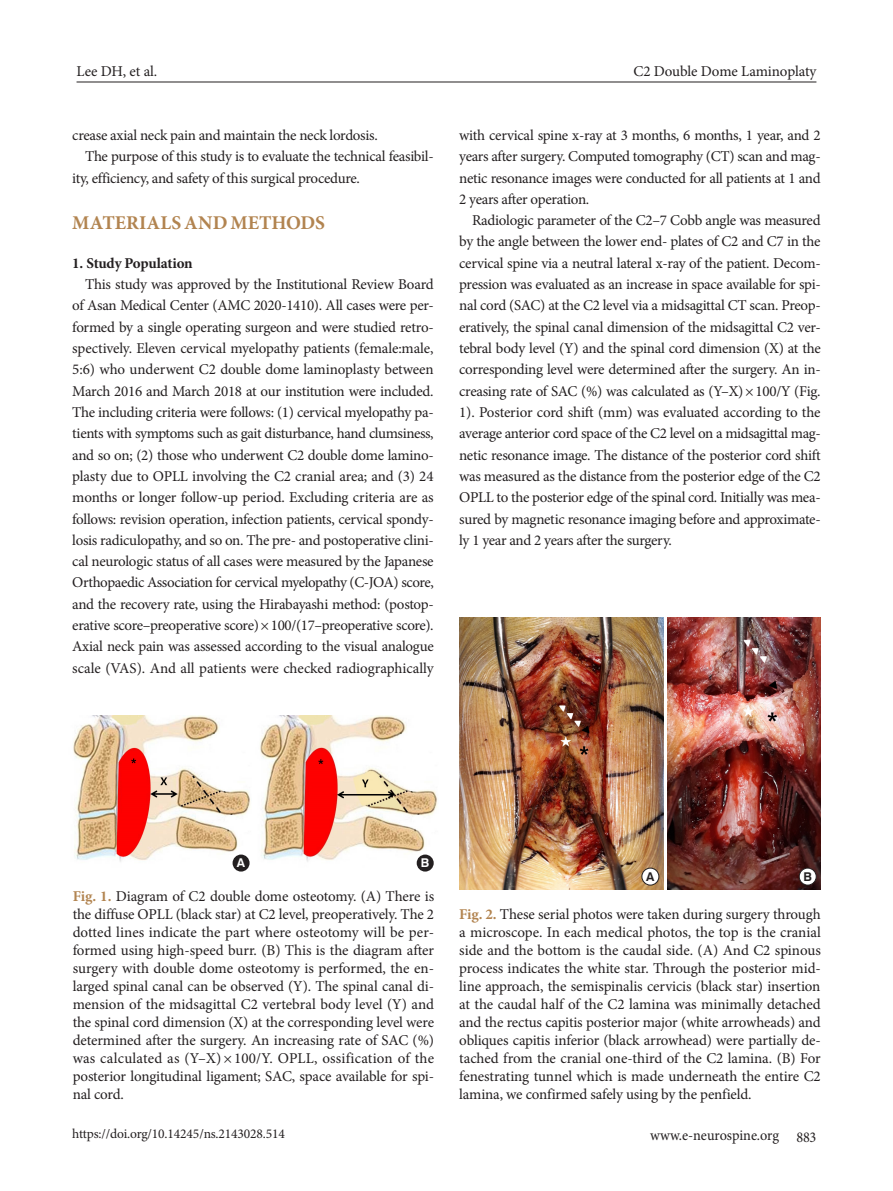
<style>
.page{position:relative;width:893px;height:1191px;background:#fff}
.page>*{position:absolute;margin:0;border:0;box-sizing:border-box;transform-origin:0 0}
.대제목{font:700 19.5px "Minion Pro";color:#b28450}
.본문{font:15px/21.3px "Minion Pro";letter-spacing:-.02em;color:#231f20;text-align:justify}
.표그림캡션{font:15px/18px "Minion Pro";letter-spacing:-.01em;color:#231f20;text-align:justify}
.본문-2{font:15px "Minion Pro";letter-spacing:-.02em;color:#231f20;scale:.95 1}
.중제목{font:700 15px "Minion Pro";letter-spacing:-.02em;color:#231f20}
.doi_번호{font:13.5px "Minion Pro";letter-spacing:-.01em;color:#231f20}
.t1{font:700 12.15px "Swiss 721 BT";color:#fff}
.t2{font:700 12.15px "Swiss 721 BT";color:#231f20}
.s1{font-weight:700;color:#b28450}
</style>
<div class="page">
<hr style="left:77px;top:82px;width:739px;height:1px;background:#231f20">
<img style="left:73px;top:715px;width:177px;height:156px">
<img style="left:260px;top:715px;width:178px;height:156px">
<div style="left:233px;top:854px;width:17px;height:17px;background:#231f20;border-radius:50%"></div>
<div style="left:417px;top:854px;width:17px;height:17px;background:#231f20;border-radius:50%"></div>
<img style="left:459px;top:617px;width:204px;height:272px">
<img style="left:668px;top:617px;width:153px;height:272px">
<div style="left:642px;top:868px;width:17px;height:17px;background:#fff;border-radius:50%"></div>
<div style="left:642px;top:868px;width:17px;height:17px;border:1px solid #231f20;border-radius:50%"></div>
<div style="left:799px;top:868px;width:17px;height:17px;background:#fff;border-radius:50%"></div>
<div style="left:799px;top:868px;width:17px;height:17px;border:1px solid #231f20;border-radius:50%"></div>
<p class="본문" style="left:77px;top:61px;width:82px">Lee DH, et al.</p>
<p class="본문" style="left:633px;top:61px;width:184px">C2 Double Dome Laminoplaty</p>
<p class="본문" style="left:72px;top:125px;width:307px">crease axial neck pain and maintain the neck lordosis.</p>
<p class="본문" style="left:72px;top:146px;width:363px;text-indent:13px">The purpose of this study is to evaluate the technical feasibil&shy;ity, efficiency, and safety of this surgical procedure.</p>
<p class="대제목" style="left:72px;top:209px;width:254px">MATERIALS AND METHODS</p>
<p class="중제목" style="left:72px;top:252px;width:122px">1. Study Population</p>
<p class="본문" style="left:72px;top:274px;width:363px;text-indent:13px">This study was approved by the Institutional Review Board of Asan Medical Center (AMC 2020-1410). All cases were per&shy;formed by a single operating surgeon and were studied retro&shy;spectively. Eleven cervical myelopathy patients (female:male, 5:6) who underwent C2 double dome laminoplasty between March 2016 and March 2018 at our institution were included.<br>The including criteria were follows: (1) cervical myelopathy pa&shy;tients with symptoms such as gait disturbance, hand clumsiness, and so on; (2) those who underwent C2 double dome lamino&shy;plasty due to OPLL involving the C2 cranial area; and (3) 24 months or longer follow-up period. Excluding criteria are as follows: revision operation, infection patients, cervical spondy&shy;losis radiculopathy, and so on. The pre- and postoperative clini&shy;cal neurologic status of all cases were measured by the Japanese Orthopaedic Association for cervical myelopathy (C-JOA) score, and the recovery rate, using the Hirabayashi method: (postop&shy;erative score–preoperative score)× 100/(17–preoperative score).<br>Axial neck pain was assessed according to the visual analogue scale (VAS). And all patients were checked radiographically</p>
<p class="본문" style="left:459px;top:125px;width:363px">with cervical spine x-ray at 3 months, 6 months, 1 year, and 2 years after surgery. Computed tomography (CT) scan and mag&shy;netic resonance images were conducted for all patients at 1 and 2 years after operation.</p>
<p class="본문" style="left:459px;top:210px;width:363px;text-indent:13px">Radiologic parameter of the C2–7 Cobb angle was measured by the angle between the lower end- plates of C2 and C7 in the cervical spine via a neutral lateral x-ray of the patient. Decom&shy;pression was evaluated as an increase in space available for spi&shy;nal cord (SAC) at the C2 level via a midsagittal CT scan. Preop&shy;eratively, the spinal canal dimension of the midsagittal C2 ver&shy;tebral body level (Y) and the spinal cord dimension (X) at the corresponding level were determined after the surgery. An in&shy;creasing rate of SAC (%) was calculated as (Y–X)× 100/Y (Fig.<br>1). Posterior cord shift (mm) was evaluated according to the average anterior cord space of the C2 level on a midsagittal mag&shy;netic resonance image. The distance of the posterior cord shift was measured as the distance from the posterior edge of the C2<br>OPLL to the posterior edge of the spinal cord. Initially was mea&shy;sured by magnetic resonance imaging before and approximate&shy;ly 1 year and 2 years after the surgery.</p>
<p class="t1" style="left:237px;top:855px;width:10px">A</p>
<p class="t1" style="left:421px;top:855px;width:10px">B</p>
<p class="표그림캡션" style="left:73px;top:887px;width:363px"><span class="s1">Fig. 1.</span> Diagram of C2 double dome osteotomy. (A) There is the diffuse OPLL (black star) at C2 level, preoperatively. The 2 dotted lines indicate the part where osteotomy will be per&shy;formed using high-speed burr. (B) This is the diagram after surgery with double dome osteotomy is performed, the en&shy;larged spinal canal can be observed (Y). The spinal canal di&shy;mension of the midsagittal C2 vertebral body level (Y) and the spinal cord dimension (X) at the corresponding level were determined after the surgery. An increasing rate of SAC (%) was calculated as (Y–X) × 100/Y. OPLL, ossification of the posterior longitudinal ligament; SAC, space available for spi&shy;nal cord.</p>
<p class="t2" style="left:646px;top:869px;width:10px">A</p>
<p class="t2" style="left:803px;top:869px;width:10px">B</p>
<p class="표그림캡션" style="left:459px;top:905px;width:363px"><span class="s1">Fig. 2.</span> These serial photos were taken during surgery through a microscope. In each medical photos, the top is the cranial side and the bottom is the caudal side. (A) And C2 spinous process indicates the white star. Through the posterior mid&shy;line approach, the semispinalis cervicis (black star) insertion at the caudal half of the C2 lamina was minimally detached and the rectus capitis posterior major (white arrowheads) and obliques capitis inferior (black arrowhead) were partially de&shy;tached from the cranial one-third of the C2 lamina. (B) For fenestrating tunnel which is made underneath the entire C2 lamina, we confirmed safely using by the penfield.</p>
<p class="doi_번호" style="left:72px;top:1124px;width:214px">https://doi.org/10.14245/ns.2143028.514</p>
<p class="본문-2" style="left:650px;top:1125px;width:176px">www.e-neurospine.org 883</p>
</div>
